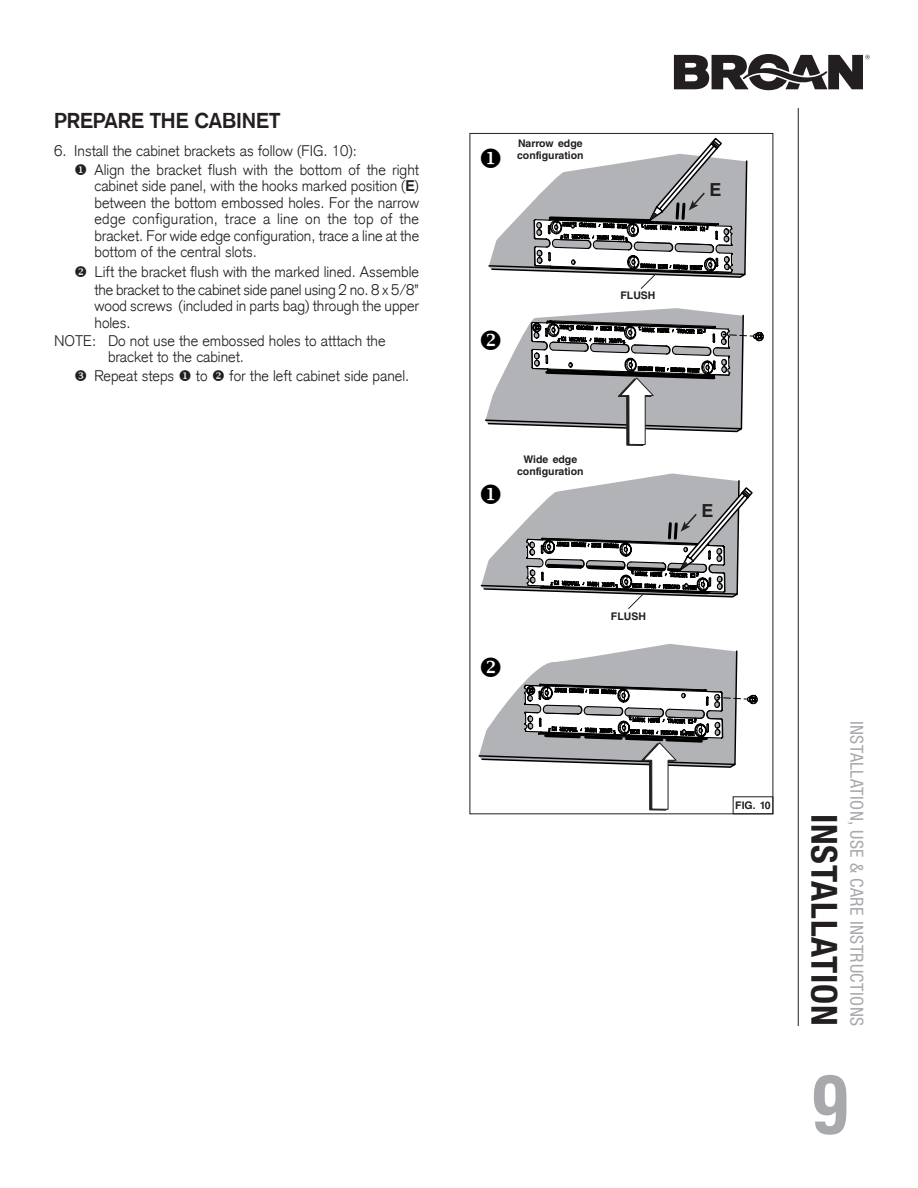
<style>
.page{position:relative;width:918px;height:1188px;background:#fff}
.page>*{position:absolute;margin:0;border:0;box-sizing:border-box;transform-origin:0 0}
.t1{font:700 condensed 78px "Helvetica LT Std";color:#a8a9ad}
.t2{font:700 condensed 36px "Helvetica Neue LT Std";letter-spacing:.025em;color:#231f20}
.TITOLO1{font:700 21px "Akzidenz Grotesk CE";color:#231f20}
.t3{font:condensed 18px "Helvetica Neue LT Std";letter-spacing:.025em;color:#a8a9ad}
.t4{font:700 18px "Helvetica LT Std";color:#231f20}
.English_Number{font:300 15px/16.5px "Akzidenz Grotesk CE";color:#231f20}
.t5{font:700 10.5px/12px "Helvetica LT Std";color:#231f20}
.s1{font-weight:700}
</style>
<div class="page">
<hr style="left:798px;top:108px;width:1px;height:918px;background:#231f20">
<svg style="left:674px;top:54px;width:196px;height:36px"></svg>
<div style="left:733px;top:796px;width:40px;height:18px;border:1px solid #231f20"></div>
<svg style="left:488px;top:138px;width:260px;height:151px"></svg>
<svg style="left:485px;top:308px;width:279px;height:138px"></svg>
<svg style="left:480px;top:473px;width:273px;height:136px"></svg>
<svg style="left:478px;top:644px;width:281px;height:167px"></svg>
<p class="TITOLO1" style="left:54px;top:108px;width:228px">PREPARE THE CABINET</p>
<p class="English_Number" style="left:54px;top:142px;width:305px">6. Install the cabinet brackets as follow (FIG. 10):</p>
<p class="English_Number" style="left:94px;top:161px;width:326px;text-align:justify;text-indent:-20px">◆ Align the bracket flush with the bottom of the right cabinet side panel, with the hooks marked position (<span class="s1">E</span>) between the bottom embossed holes. For the narrow edge configuration, trace a line on the top of the bracket. For wide edge configuration, trace a line at the bottom of the central slots.</p>
<p class="English_Number" style="left:74px;top:262px;width:346px;line-height:18px;text-align:right">❖ Lift the bracket flush with the marked lined. Assemble the bracket to the cabinet side panel using 2 no. 8 x 5/8”</p>
<p class="English_Number" style="left:94px;top:297px;width:326px">wood screws (included in parts bag) through the upper holes.</p>
<p class="English_Number" style="left:108px;top:332px;width:279px;text-indent:-54px">NOTE: Do not use the embossed holes to atttach the bracket to the cabinet.</p>
<p class="English_Number" style="left:94px;top:368px;width:313px">Repeat steps ◆ to ❖ for the left cabinet side panel.</p>
<p class="t5" style="left:517px;top:137px;width:68px">Narrow edge configuration</p>
<p class="t5" style="left:621px;top:289px;width:36px">FLUSH</p>
<p class="t4" style="left:710px;top:179px;width:14px">E</p>
<p class="t5" style="left:523px;top:453px;width:55px">Wide edge</p>
<p class="t5" style="left:517px;top:465px;width:68px">configuration</p>
<p class="t5" style="left:611px;top:610px;width:36px">FLUSH</p>
<p class="t4" style="left:701px;top:500px;width:14px">E</p>
<p class="t5" style="left:735px;top:799px;width:37px">FIG. 10</p>
<h2 class="t2" style="left:846px;top:814px;width:214px;rotate:90deg">INSTALLATION</h2>
<p class="t3" style="left:867px;top:721px;width:307px;rotate:90deg">INSTALLATION, USE &amp; CARE INSTRUCTIONS</p>
<h1 class="t1" style="left:811px;top:1056px;width:40px">9</h1>
</div>
